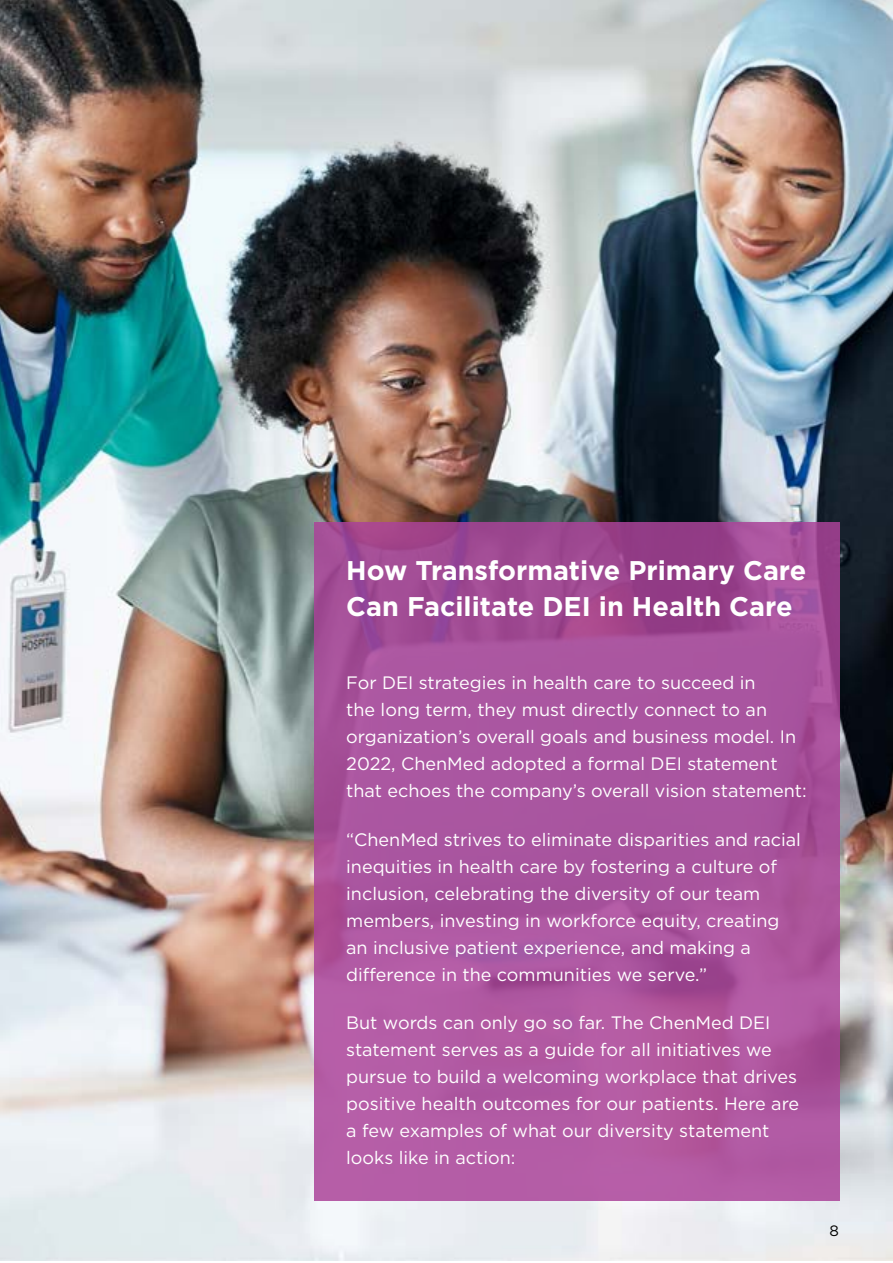
<style>
.page{position:relative;width:893px;height:1263px;background:#fff}
.page>*{position:absolute;margin:0;border:0;box-sizing:border-box;transform-origin:0 0}
.t1{font:700 27px/36px "Gotham";color:#fff}
.t2{font:18px/27px "Gotham";color:#fff}
.t3{font:15px "Gotham";color:#000}
</style>
<div class="page">
<img style="left:0;top:0;width:893px;height:1260px">
<svg style="left:314px;top:522px;width:525px;height:679px;background:#aa539d"></svg>
<h1 class="t1" style="left:346px;top:552px;width:462px">How Transformative Primary Care<br>Can Facilitate DEI in Health Care</h1>
<p class="t2" style="left:346px;top:669px;width:462px">For DEI strategies in health care to succeed in<br>the long term, they must directly connect to an organization’s overall goals and business model. In 2022, ChenMed adopted a formal DEI statement that echoes the company’s overall vision statement:</p>
<p class="t2" style="left:346px;top:825px;width:456px">“ChenMed strives to eliminate disparities and racial inequities in health care by fostering a culture of inclusion, celebrating the diversity of our team members, investing in workforce equity, creating an inclusive patient experience, and making a difference in the communities we serve.”</p>
<p class="t2" style="left:346px;top:1009px;width:455px">But words can only go so far. The ChenMed DEI statement serves as a guide for all initiatives we pursue to build a welcoming workplace that drives positive health outcomes for our patients. Here are a few examples of what our diversity statement looks like in action:</p>
<p class="t3" style="left:829px;top:1221px;width:11px">8</p>
</div>
